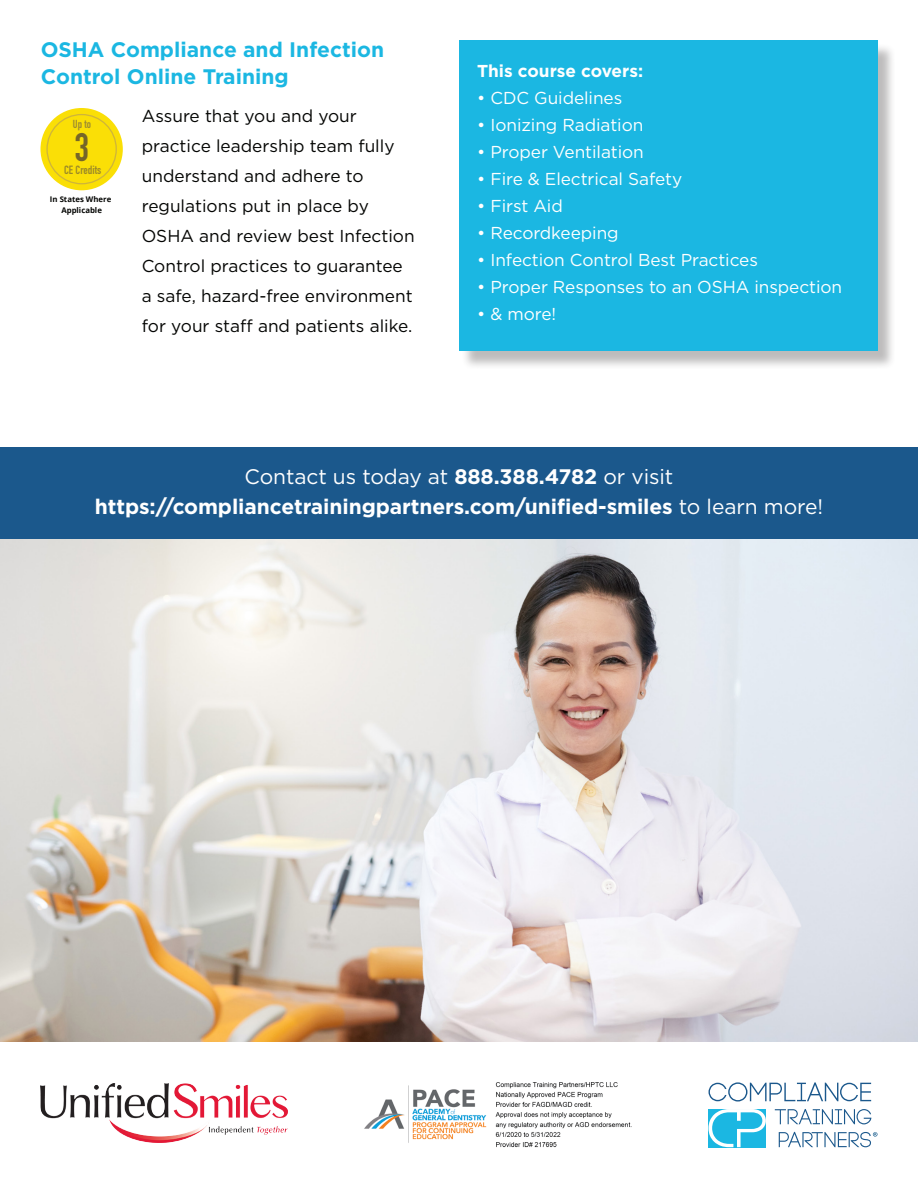
<style>
.page{position:relative;width:918px;height:1188px;background:#fff}
.page>*{position:absolute;margin:0;border:0;box-sizing:border-box;transform-origin:0 0}
.t1{font:700 39.15px "DIN Condensed";color:#766629}
.t2{font:700 21px "Gotham";letter-spacing:-.005em;color:#fff}
.t3{font:700 21px/27px "Gotham";color:#1bb7e2}
.t4{font:21px "Gotham";letter-spacing:-.005em;color:#fff}
.t5{font:17.25px/30px "Gotham";color:#040503}
.t6{font:17.25px "Gotham";letter-spacing:-.005em;color:#fff}
.t7{font:700 17.25px "Gotham";color:#fff}
.t8{font:700 11.85px "DIN Condensed";color:#9b8928}
.t9{font:700 11.4px "DIN Condensed";color:#9c8b31}
.t10{font:700 7.8px/10.4px "Open Sans";color:#040503;text-align:center}
.s1{font-weight:700}
.s2{font-weight:400}
</style>
<div class="page">
<img style="left:0;top:539px;width:918px;height:502px">
<div style="left:461px;top:43px;width:435px;height:327px;background:#231f20;opacity:.3"></div>
<div style="left:459px;top:40px;width:419px;height:311px;background:#1bb7e2"></div>
<div style="left:0;top:447px;width:918px;height:92px;background:#1b588c"></div>
<div style="left:40px;top:108px;width:83px;height:82px;background:#fadf06;border-radius:50%"></div>
<div style="left:46px;top:114px;width:71px;height:70px;border:1px solid #cfb53a;border-radius:50%"></div>
<svg style="left:709px;top:1082px;width:162px;height:20px"></svg>
<svg style="left:775px;top:1109px;width:96px;height:15px"></svg>
<svg style="left:708px;top:1109px;width:58px;height:38px"></svg>
<svg style="left:779px;top:1132px;width:99px;height:15px"></svg>
<img style="left:40px;top:1083px;width:248px;height:59px">
<img style="left:364px;top:1082px;width:268px;height:66px">
<p class="t3" style="left:41px;top:36px;width:345px">OSHA Compliance and Infection<br>Control Online Training</p>
<p class="t5" style="left:142px;top:100px;width:274px">Assure that you and your practice leadership team fully understand and adhere to regulations put in place by<br>OSHA and review best Infection<br>Control practices to guarantee a safe, hazard-free environment for your staff and patients alike.</p>
<p class="t9" style="left:73px;top:116px;width:20px">Up to</p>
<p class="t1" style="left:75px;top:121px;width:16px">3</p>
<p class="t8" style="left:64px;top:161px;width:39px">CE Credits</p>
<p class="t10" style="left:50px;top:194px;width:63px">In States Where<br>Applicable</p>
<p class="t7" style="left:477px;top:60px;width:168px">This course covers:</p>
<p class="t6" style="left:477px;top:87px;width:147px">• CDC Guidelines</p>
<p class="t6" style="left:477px;top:114px;width:168px">• Ionizing Radiation</p>
<p class="t6" style="left:477px;top:141px;width:168px">• Proper Ventilation</p>
<p class="t6" style="left:477px;top:168px;width:207px">• Fire &amp; Electrical Safety</p>
<p class="t6" style="left:477px;top:195px;width:87px">• First Aid</p>
<p class="t6" style="left:477px;top:222px;width:143px">• Recordkeeping</p>
<p class="t6" style="left:477px;top:249px;width:282px">• Infection Control Best Practices</p>
<p class="t6" style="left:477px;top:276px;width:367px">• Proper Responses to an OSHA inspection</p>
<p class="t6" style="left:477px;top:303px;width:81px">• &amp; more!</p>
<p class="t4" style="left:245px;top:463px;width:430px">Contact us today at <span class="s1">888.388.4782</span> or visit</p>
<p class="t2" style="left:95px;top:493px;width:730px">https://compliancetrainingpartners.com/unified-smiles <span class="s2">to learn more!</span></p>
</div>
